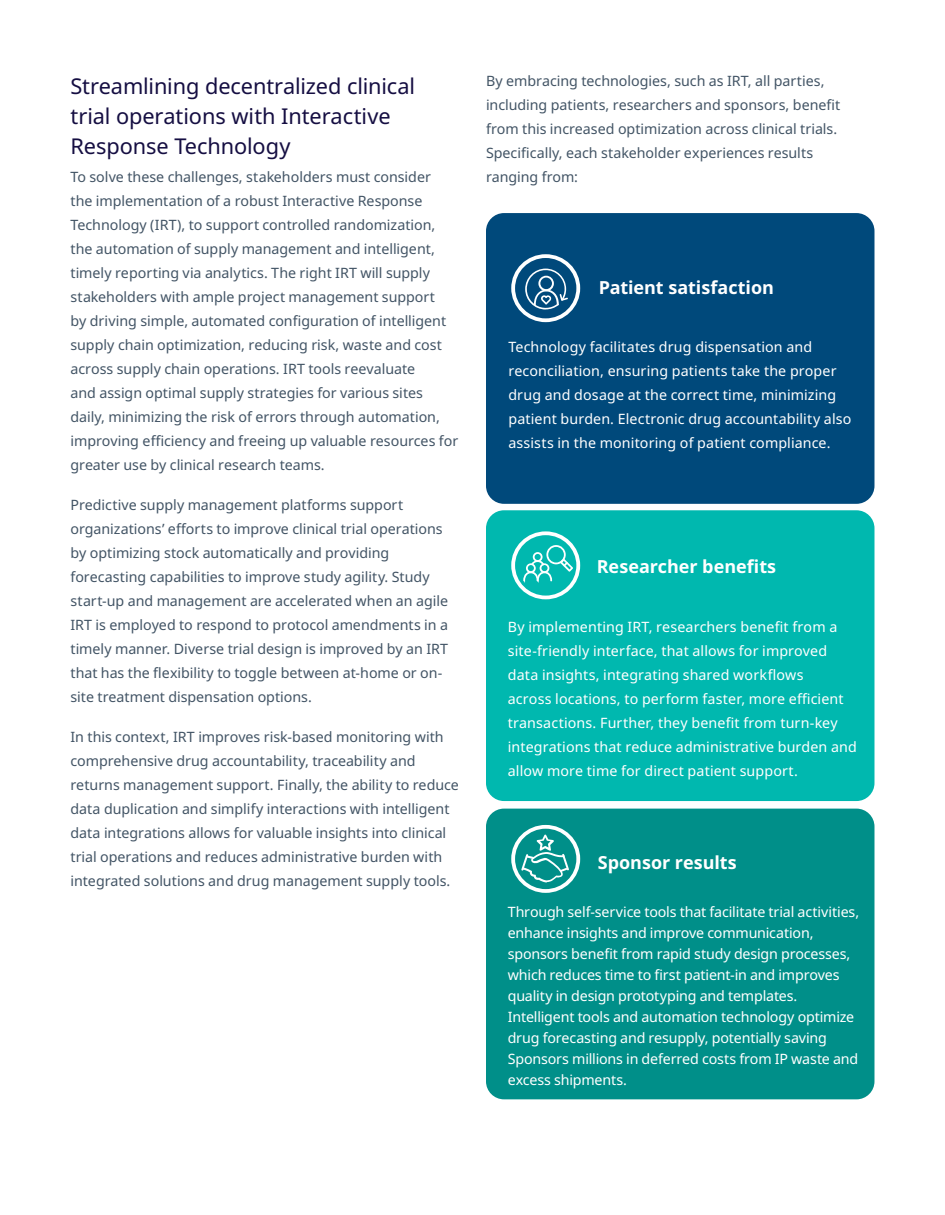
<style>
.page{position:relative;width:945px;height:1215px;background:#fff}
.page>*{position:absolute;margin:0;border:0;box-sizing:border-box;transform-origin:0 0}
.Section_heading{font:21.75px/30px "Noto Sans";letter-spacing:-.005em;color:#150e42}
.Body_copy_-_No_space{font:700 18px "Noto Sans";letter-spacing:-.005em;color:#fff}
.Body_copy_-_Space{font:14.25px/24px "Noto Sans";color:#425465}
.Body_copy_-_Space-2{font:14.25px/24px "Noto Sans";letter-spacing:.005em;color:#fff}
</style>
<div class="page">
<div style="left:486px;top:213px;width:388px;height:291px;background:#00497b;border-radius:18px"></div>
<div style="left:486px;top:510px;width:388px;height:291px;background:#00b8af;border-radius:18px"></div>
<div style="left:486px;top:809px;width:388px;height:290px;background:#008f89;border-radius:18px"></div>
<svg style="left:511px;top:825px;width:69px;height:68px"></svg>
<svg style="left:511px;top:531px;width:69px;height:68px"></svg>
<svg style="left:511px;top:254px;width:69px;height:68px"></svg>
<div style="left:515px;top:258px;width:61px;height:60px;background:#00497b;border-radius:50%"></div>
<svg style="left:524px;top:267px;width:44px;height:43px"></svg>
<div style="left:515px;top:535px;width:61px;height:61px;background:#00b8af;border-radius:50%"></div>
<svg style="left:523px;top:545px;width:50px;height:40px"></svg>
<div style="left:515px;top:829px;width:61px;height:60px;background:#008f89;border-radius:50%"></div>
<svg style="left:521px;top:834px;width:48px;height:48px"></svg>
<p class="Section_heading" style="left:71px;top:71px;width:346px">Streamlining decentralized clinical trial operations with Interactive<br>Response Technology</p>
<p class="Body_copy_-_Space" style="left:71px;top:165px;width:389px">To solve these challenges, stakeholders must consider<br>the implementation of a robust Interactive Response Technology (IRT), to support controlled randomization, the automation of supply management and intelligent, timely reporting via analytics. The right IRT will supply stakeholders with ample project management support<br>by driving simple, automated configuration of intelligent supply chain optimization, reducing risk, waste and cost across supply chain operations. IRT tools reevaluate<br>and assign optimal supply strategies for various sites daily, minimizing the risk of errors through automation, improving efficiency and freeing up valuable resources for greater use by clinical research teams.</p>
<p class="Body_copy_-_Space" style="left:71px;top:493px;width:379px">Predictive supply management platforms support organizations’ efforts to improve clinical trial operations by optimizing stock automatically and providing forecasting capabilities to improve study agility. Study start-up and management are accelerated when an agile IRT is employed to respond to protocol amendments in a timely manner. Diverse trial design is improved by an IRT that has the flexibility to toggle between at-home or on&shy;site treatment dispensation options.</p>
<p class="Body_copy_-_Space" style="left:71px;top:726px;width:390px">In this context, IRT improves risk-based monitoring with comprehensive drug accountability, traceability and returns management support. Finally, the ability to reduce data duplication and simplify interactions with intelligent data integrations allows for valuable insights into clinical trial operations and reduces administrative burden with integrated solutions and drug management supply tools.</p>
<p class="Body_copy_-_Space" style="left:486px;top:69px;width:356px">By embracing technologies, such as IRT, all parties, including patients, researchers and sponsors, benefit from this increased optimization across clinical trials.<br>Specifically, each stakeholder experiences results ranging from:</p>
<p class="Body_copy_-_No_space" style="left:599px;top:275px;width:177px">Patient satisfaction</p>
<p class="Body_copy_-_Space-2" style="left:508px;top:335px;width:345px">Technology facilitates drug dispensation and reconciliation, ensuring patients take the proper drug and dosage at the correct time, minimizing patient burden. Electronic drug accountability also assists in the monitoring of patient compliance.</p>
<p class="Body_copy_-_No_space" style="left:597px;top:553px;width:181px">Researcher benefits</p>
<p class="Body_copy_-_Space-2" style="left:508px;top:615px;width:351px">By implementing IRT, researchers benefit from a site-friendly interface, that allows for improved data insights, integrating shared workflows<br>across locations, to perform faster, more efficient transactions. Further, they benefit from turn-key integrations that reduce administrative burden and allow more time for direct patient support.</p>
<p class="Body_copy_-_No_space" style="left:598px;top:849px;width:140px">Sponsor results</p>
<p class="Body_copy_-_Space-2" style="left:508px;top:902px;width:353px;line-height:21px">Through self-service tools that facilitate trial activities, enhance insights and improve communication, sponsors benefit from rapid study design processes, which reduces time to first patient-in and improves quality in design prototyping and templates.<br>Intelligent tools and automation technology optimize drug forecasting and resupply, potentially saving Sponsors millions in deferred costs from IP waste and excess shipments.</p>
</div>
